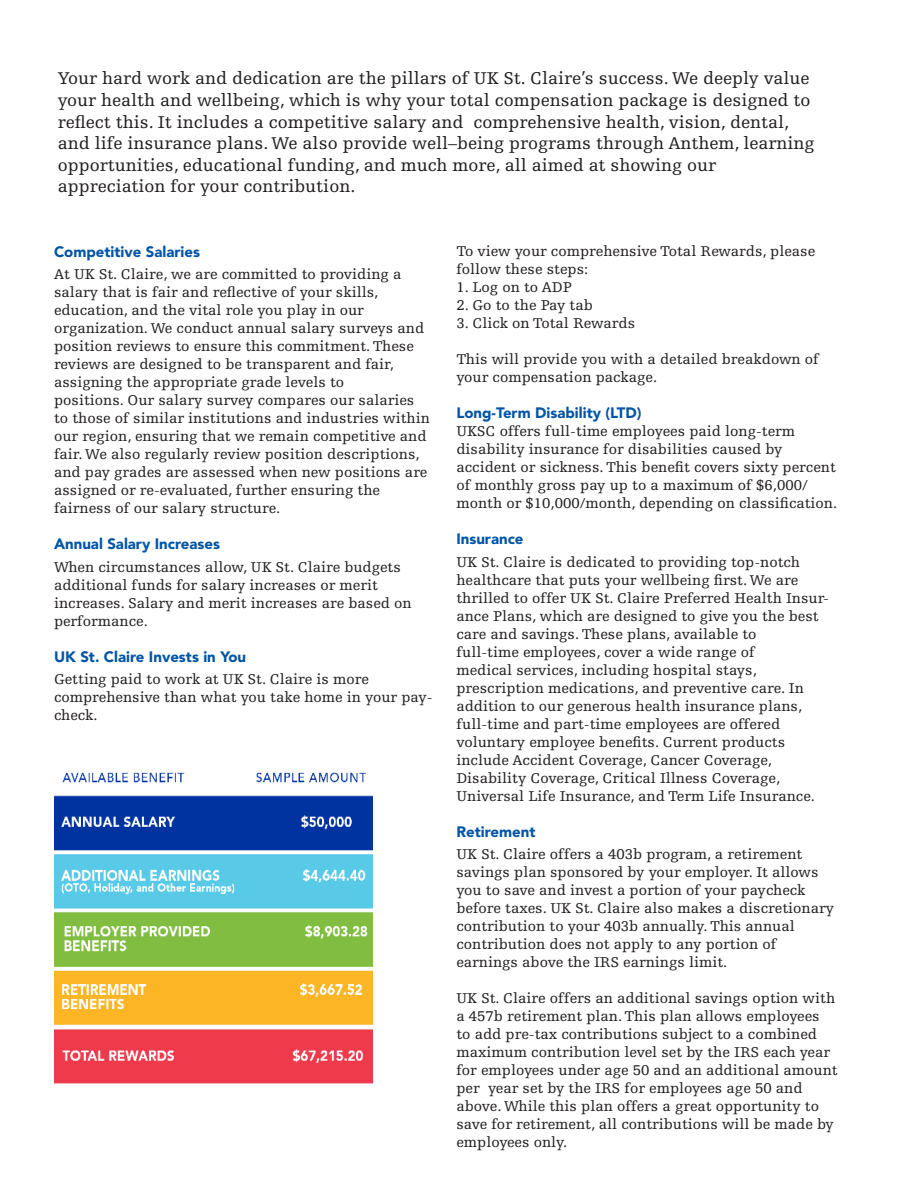
<style>
.page{position:relative;width:918px;height:1188px;background:#fff}
.page>*{position:absolute;margin:0;border:0;box-sizing:border-box;transform-origin:0 0}
.t1{font:18px/21.6px "Egyptienne FLT Std";color:#231f20}
.t2{font:15px/18px "Egyptienne FLT Std";color:#231f20}
.t3{font:900 15px "Avenir LT Std";color:#0154a6}
</style>
<div class="page">
<img style="left:54px;top:772px;width:319px;height:312px">
<p class="t1" style="left:58px;top:68px;width:758px">Your hard work and dedication are the pillars of UK St. Claire’s success. We deeply value your health and wellbeing, which is why your total compensation package is designed to reflect this. It includes a competitive salary and comprehensive health, vision, dental, and life insurance plans. We also provide well–being programs through Anthem, learning opportunities, educational funding, and much more, all aimed at showing our</p>
<p class="t1" style="left:58px;top:176px;width:299px">appreciation for your contribution.</p>
<p class="t3" style="left:54px;top:242px;width:148px">Competitive Salaries</p>
<p class="t2" style="left:54px;top:265px;width:349px">At UK St. Claire, we are committed to providing a</p>
<p class="t2" style="left:54px;top:283px;width:326px">salary that is fair and reflective of your skills,</p>
<p class="t2" style="left:54px;top:301px;width:311px">education, and the vital role you play in our</p>
<p class="t2" style="left:54px;top:319px;width:372px">organization. We conduct annual salary surveys and position reviews to ensure this commitment. These</p>
<p class="t2" style="left:54px;top:355px;width:341px">reviews are designed to be transparent and fair,</p>
<p class="t2" style="left:54px;top:373px;width:292px">assigning the appropriate grade levels to</p>
<p class="t2" style="left:54px;top:391px;width:377px">positions. Our salary survey compares our salaries to those of similar institutions and industries within our region, ensuring that we remain competitive and fair. We also regularly review position descriptions, and pay grades are assessed when new positions are assigned or re-evaluated, further ensuring the</p>
<p class="t2" style="left:54px;top:499px;width:228px">fairness of our salary structure.</p>
<p class="t3" style="left:54px;top:535px;width:168px">Annual Salary Increases</p>
<p class="t2" style="left:54px;top:558px;width:348px">When circumstances allow, UK St. Claire budgets</p>
<p class="t2" style="left:54px;top:576px;width:325px">additional funds for salary increases or merit</p>
<p class="t2" style="left:54px;top:594px;width:359px">increases. Salary and merit increases are based on performance.</p>
<p class="t3" style="left:54px;top:647px;width:194px">UK St. Claire Invests in You</p>
<p class="t2" style="left:54px;top:670px;width:316px">Getting paid to work at UK St. Claire is more</p>
<p class="t2" style="left:54px;top:688px;width:380px">comprehensive than what you take home in your pay&shy;check.</p>
<p class="t2" style="left:456px;top:242px;width:360px">To view your comprehensive Total Rewards, please follow these steps:</p>
<p class="t2" style="left:456px;top:278px;width:117px">1. Log on to ADP</p>
<p class="t2" style="left:456px;top:296px;width:138px">2. Go to the Pay tab</p>
<p class="t2" style="left:456px;top:314px;width:180px">3. Click on Total Rewards</p>
<p class="t2" style="left:456px;top:350px;width:364px">This will provide you with a detailed breakdown of your compensation package.</p>
<p class="t3" style="left:456px;top:404px;width:187px">Long-Term Disability (LTD)</p>
<p class="t2" style="left:456px;top:422px;width:340px">UKSC offers full-time employees paid long-term</p>
<p class="t2" style="left:456px;top:440px;width:327px">disability insurance for disabilities caused by</p>
<p class="t2" style="left:456px;top:458px;width:382px">accident or sickness. This benefit covers sixty percent of monthly gross pay up to a maximum of $6,000/ month or $10,000/month, depending on classification.</p>
<p class="t3" style="left:456px;top:530px;width:69px">Insurance</p>
<p class="t2" style="left:456px;top:553px;width:374px">UK St. Claire is dedicated to providing top-notch healthcare that puts your wellbeing first. We are thrilled to offer UK St. Claire Preferred Health Insur&shy;ance Plans, which are designed to give you the best care and savings. These plans, available to</p>
<p class="t2" style="left:456px;top:643px;width:300px">full-time employees, cover a wide range of</p>
<p class="t2" style="left:456px;top:661px;width:302px">medical services, including hospital stays,</p>
<p class="t2" style="left:456px;top:679px;width:349px">prescription medications, and preventive care. In</p>
<p class="t2" style="left:456px;top:697px;width:347px">addition to our generous health insurance plans,</p>
<p class="t2" style="left:456px;top:715px;width:325px">full-time and part-time employees are offered</p>
<p class="t2" style="left:456px;top:733px;width:330px">voluntary employee benefits. Current products</p>
<p class="t2" style="left:456px;top:751px;width:317px">include Accident Coverage, Cancer Coverage,</p>
<p class="t2" style="left:456px;top:769px;width:325px">Disability Coverage, Critical Illness Coverage,</p>
<p class="t2" style="left:456px;top:787px;width:360px">Universal Life Insurance, and Term Life Insurance.</p>
<p class="t3" style="left:456px;top:822px;width:81px">Retirement</p>
<p class="t2" style="left:456px;top:845px;width:347px">UK St. Claire offers a 403b program, a retirement</p>
<p class="t2" style="left:456px;top:863px;width:379px">savings plan sponsored by your employer. It allows you to save and invest a portion of your paycheck before taxes. UK St. Claire also makes a discretionary contribution to your 403b annually. This annual</p>
<p class="t2" style="left:456px;top:935px;width:322px">contribution does not apply to any portion of</p>
<p class="t2" style="left:456px;top:953px;width:273px">earnings above the IRS earnings limit.</p>
<p class="t2" style="left:456px;top:989px;width:383px">UK St. Claire offers an additional savings option with a 457b retirement plan. This plan allows employees<br>to add pre-tax contributions subject to a combined maximum contribution level set by the IRS each year for employees under age 50 and an additional amount per year set by the IRS for employees age 50 and above. While this plan offers a great opportunity to save for retirement, all contributions will be made by employees only.</p>
</div>
